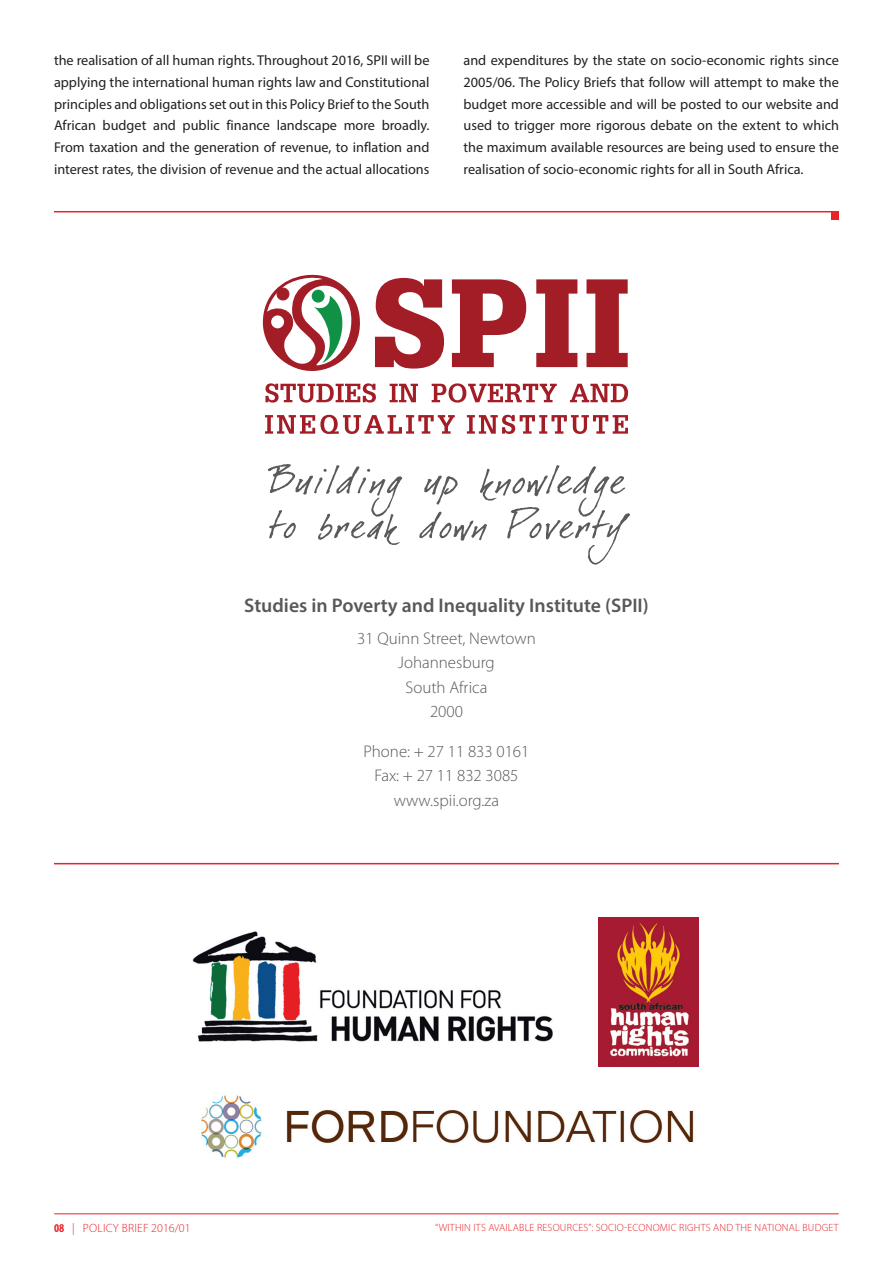
<style>
.page{position:relative;width:893px;height:1263px;background:#fff}
.page>*{position:absolute;margin:0;border:0;box-sizing:border-box;transform-origin:0 0}
.t1{font:600 19.65px "Myriad Pro";color:#57585a}
.t2{font:300 16.95px "Myriad Pro";color:#57585a}
.Body_text{font:14.25px/21.9px "Myriad Pro";color:#231f20;text-align:justify}
.t3{font:300 12px "Myriad Pro";letter-spacing:.02em;color:#eb2328}
.t4{font:300 10.5px "Myriad Pro";letter-spacing:.02em;color:#eb2328}
.s1{font-weight:700;font-stretch:condensed}
</style>
<div class="page">
<hr style="left:54px;top:1213px;width:785px;height:1px;background:#eb2328">
<svg style="left:262px;top:274px;width:98px;height:97px"></svg>
<div style="left:312px;top:290px;width:13px;height:13px;background:#109246;border-radius:50%"></div>
<div style="left:277px;top:288px;width:12px;height:12px;background:#a31d27;border-radius:50%"></div>
<div style="left:276px;top:288px;width:13px;height:12px;border:1px solid #a31d27;border-radius:50%"></div>
<div style="left:271px;top:315px;width:13px;height:13px;background:#fff;border-radius:50%"></div>
<svg style="left:265px;top:415px;width:363px;height:19px"></svg>
<svg style="left:265px;top:383px;width:363px;height:20px"></svg>
<svg style="left:375px;top:278px;width:253px;height:91px"></svg>
<svg style="left:268px;top:464px;width:362px;height:101px"></svg>
<hr style="left:54px;top:863px;width:785px;height:1px;background:#eb2328">
<img style="left:193px;top:931px;width:360px;height:111px">
<img style="left:598px;top:917px;width:100px;height:149px">
<img style="left:201px;top:1095px;width:493px;height:63px">
<hr style="left:54px;top:211px;width:785px;height:1px;background:#eb2328">
<div style="left:831px;top:211px;width:8px;height:8px;background:#eb2328"></div>
<p class="Body_text" style="left:54px;top:49px;width:377px">the realisation of all human rights. Throughout 2016, SPII will be applying the international human rights law and Constitutional principles and obligations set out in this Policy Brief to the South African budget and public finance landscape more broadly.<br>From taxation and the generation of revenue, to inflation and interest rates, the division of revenue and the actual allocations</p>
<p class="Body_text" style="left:463px;top:49px;width:377px">and expenditures by the state on socio-economic rights since 2005/06. The Policy Briefs that follow will attempt to make the budget more accessible and will be posted to our website and used to trigger more rigorous debate on the extent to which the maximum available resources are being used to ensure the realisation of socio-economic rights for all in South Africa.</p>
<p class="t1" style="left:244px;top:593px;width:406px">Studies in Poverty and Inequality Institute (SPII)</p>
<p class="t2" style="left:357px;top:628px;width:180px">31 Quinn Street, Newtown</p>
<p class="t2" style="left:398px;top:652px;width:98px">Johannesburg</p>
<p class="t2" style="left:405px;top:677px;width:83px">South Africa</p>
<p class="t2" style="left:430px;top:701px;width:34px">2000</p>
<p class="t2" style="left:364px;top:741px;width:167px">Phone: + 27 11 833 0161</p>
<p class="t2" style="left:374px;top:766px;width:146px">Fax: + 27 11 832 3085</p>
<p class="t2" style="left:394px;top:790px;width:107px">www.spii.org.za</p>
<p class="t3" style="left:54px;top:1220px;width:138px"><span class="s1">08</span> | POLICY BRIEF 2016/01</p>
<p class="t4" style="left:435px;top:1221px;width:405px">“WITHIN ITS AVAILABLE RESOURCES”: SOCIO-ECONOMIC RIGHTS AND THE NATIONAL BUDGET</p>
</div>
